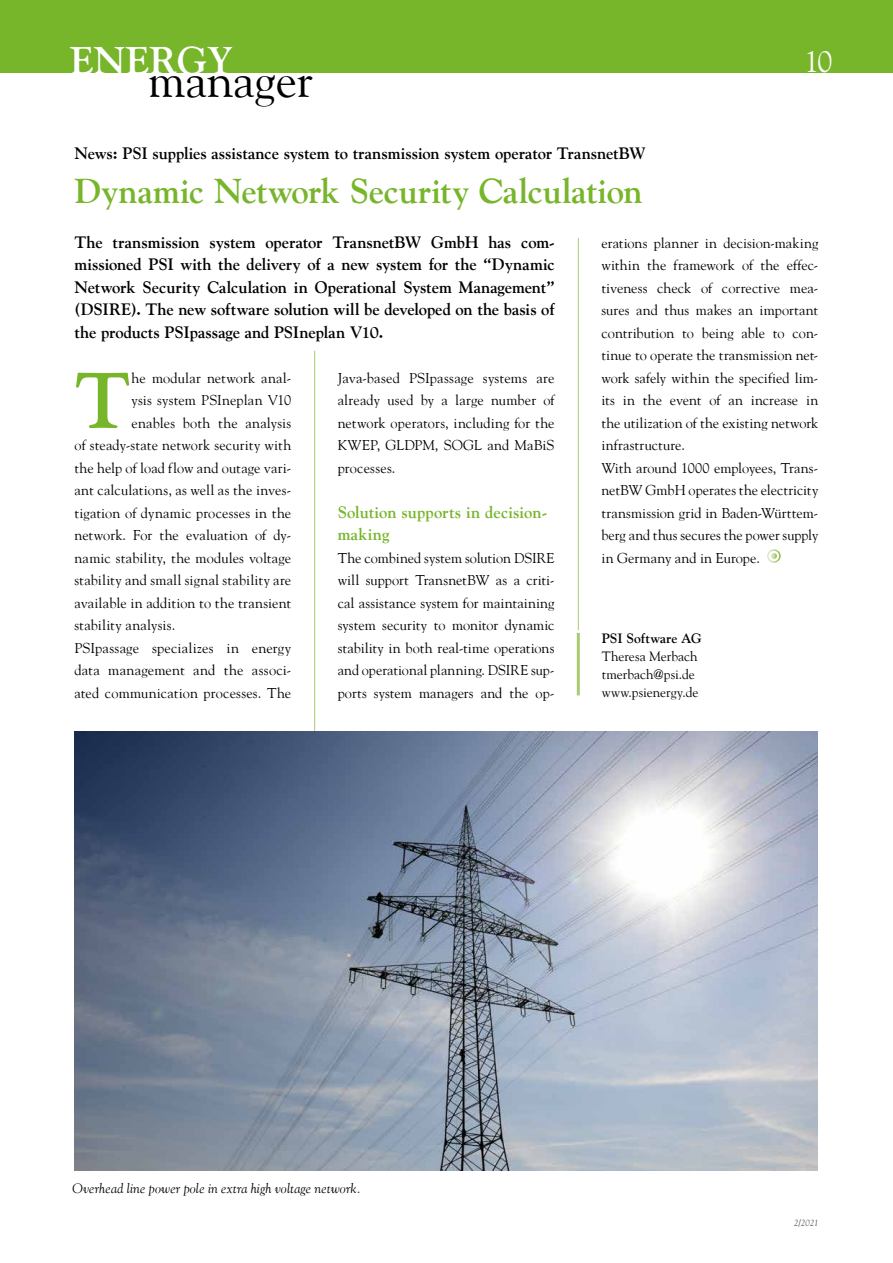
<style>
.page{position:relative;width:893px;height:1263px;background:#fff}
.page>*{position:absolute;margin:0;border:0;box-sizing:border-box;transform-origin:0 0}
.t1{font:700 78.15px "Goudy";color:#77b52b}
.t2{font:47.85px "Goudy";color:#000}
.t3{font:700 38.55px "Goudy";color:#fff}
.t4{font:700 34.5px "Goudy";letter-spacing:-.005em;color:#77b52b}
.t5{font:30px "Goudy";color:#fff}
.t6{font:700 16.5px/22.5px "Goudy";letter-spacing:-.005em;color:#000;text-align:justify}
.t7{font:700 16.5px/22.5px "Goudy";letter-spacing:.005em;color:#77b52b}
.t8{font:14.25px/22.5px "Goudy";letter-spacing:.01em;color:#000;text-align:justify}
.t9{font:italic 13.5px "Goudy";letter-spacing:.015em;color:#000}
.t10{font:13.5px/18px "Goudy";color:#000}
.t11{font:700 13.5px "Goudy";color:#000}
.t12{font:italic 9px "Goudy";color:#565655}
</style>
<div class="page">
<div style="left:0;top:0;width:893px;height:72px;background:#77b52b"></div>
<hr style="left:577px;top:633px;width:3px;height:62px;background:#a8cb70">
<hr style="left:578px;top:238px;width:1px;height:392px;background:#a8cb70">
<hr style="left:314px;top:351px;width:1px;height:414px;background:#a8cb70">
<div style="left:767px;top:549px;width:14px;height:14px;border:2px solid #fff;border-radius:50%"></div>
<svg style="left:771px;top:553px;width:6px;height:6px"></svg>
<img style="left:74px;top:731px;width:744px;height:439px">
<h3 class="t3" style="left:70px;top:38px;width:164px">ENERGY</h3>
<h2 class="t2" style="left:148px;top:51px;width:166px">manager</h2>
<p class="t6" style="left:74px;top:142px;width:573px">News: PSI supplies assistance system to transmission system operator TransnetBW</p>
<h3 class="t4" style="left:74px;top:171px;width:570px">Dynamic Network Security Calculation</h3>
<h3 class="t5" style="left:804px;top:43px;width:30px">10</h3>
<p class="t6" style="left:75px;top:231px;width:482px">The transmission system operator TransnetBW GmbH has com&shy;missioned PSI with the delivery of a new system for the “Dynamic Network Security Calculation in Operational System Management” (DSIRE). The new software solution will be developed on the basis of the products PSIpassage and PSIneplan V10.</p>
<h1 class="t1" style="left:74px;top:354px;width:58px">T</h1>
<p class="t8" style="left:132px;top:366px;width:161px">he modular network anal-</p>
<p class="t8" style="left:132px;top:389px;width:161px">ysis system PSIneplan V10</p>
<p class="t8" style="left:132px;top:411px;width:161px">enables both the analysis</p>
<p class="t8" style="left:74px;top:434px;width:218px">of steady-state network security with</p>
<p class="t8" style="left:74px;top:456px;width:218px">the help of load flow and outage vari-</p>
<p class="t8" style="left:74px;top:479px;width:218px">ant calculations, as well as the inves-</p>
<p class="t8" style="left:74px;top:501px;width:218px">tigation of dynamic processes in the</p>
<p class="t8" style="left:74px;top:524px;width:218px">network. For the evaluation of dy-</p>
<p class="t8" style="left:74px;top:546px;width:218px">namic stability, the modules voltage</p>
<p class="t8" style="left:74px;top:569px;width:218px">stability and small signal stability are</p>
<p class="t8" style="left:74px;top:591px;width:218px">available in addition to the transient</p>
<p class="t8" style="left:74px;top:614px;width:102px">stability analysis.</p>
<p class="t8" style="left:74px;top:636px;width:218px">PSIpassage specializes in energy</p>
<p class="t8" style="left:74px;top:659px;width:218px">data management and the associ-</p>
<p class="t8" style="left:74px;top:681px;width:218px">ated communication processes. The</p>
<p class="t8" style="left:338px;top:366px;width:218px">Java-based PSIpassage systems are already used by a large number of network operators, including for the KWEP, GLDPM, SOGL and MaBiS processes.</p>
<p class="t7" style="left:338px;top:501px;width:211px">Solution supports in decision&shy;making</p>
<p class="t8" style="left:338px;top:546px;width:218px">The combined system solution DSIRE will support TransnetBW as a criti&shy;cal assistance system for maintaining system security to monitor dynamic stability in both real-time operations and operational planning. DSIRE sup&shy;ports system managers and the op-</p>
<p class="t8" style="left:601px;top:231px;width:218px;text-align:left">erations planner in decision-making within the framework of the effec&shy;tiveness check of corrective mea&shy;sures and thus makes an important contribution to being able to con&shy;tinue to operate the transmission net&shy;work safely within the specified lim&shy;its in the event of an increase in the utilization of the existing network infrastructure.<br>With around 1000 employees, Trans&shy;netBW GmbH operates the electricity transmission grid in Baden-Württem&shy;berg and thus secures the power supply in Germany and in Europe.</p>
<p class="t11" style="left:602px;top:630px;width:102px">PSI Software AG</p>
<p class="t10" style="left:602px;top:646px;width:98px">Theresa Merbach tmerbach@psi.de www.psienergy.de</p>
<p class="t9" style="left:73px;top:1180px;width:290px">Overhead line power pole in extra high voltage network.</p>
<p class="t12" style="left:794px;top:1217px;width:26px">2/2021</p>
</div>
